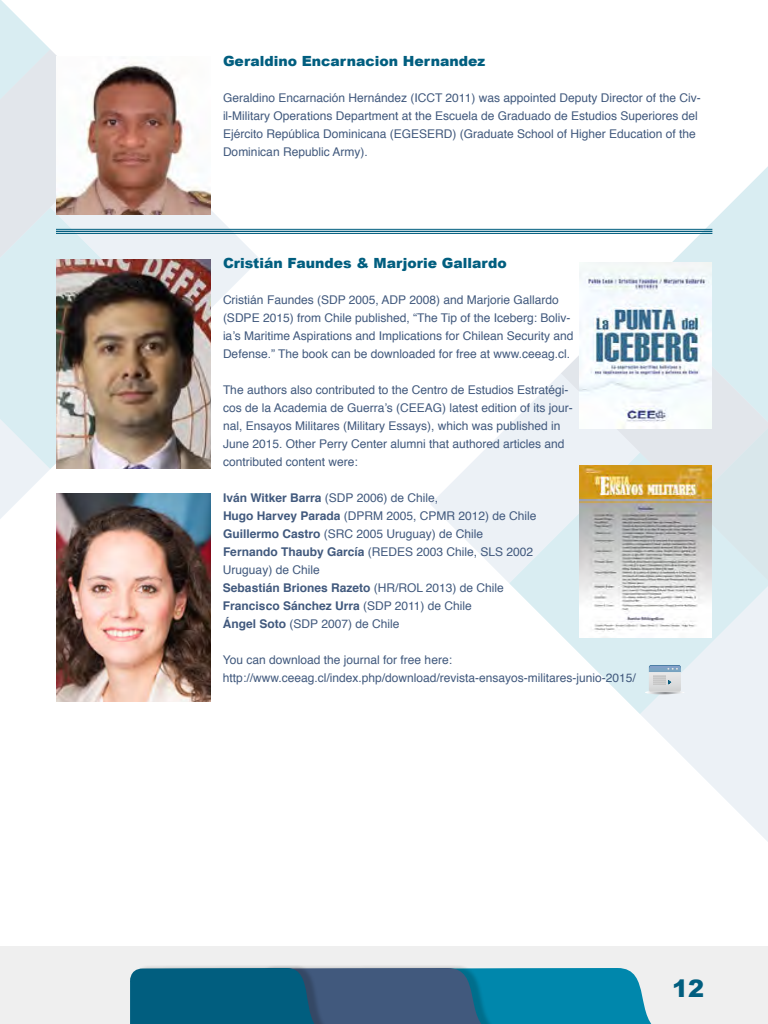
<style>
.page{position:relative;width:768px;height:1024px;background:#fff}
.page>*{position:absolute;margin:0;border:0;box-sizing:border-box;transform-origin:0 0}
.t1{font:900 24px "Arial";color:#015e7f}
.Titles{font:900 14px "Arial";color:#015e7f}
.Paragraph_Style_1{font:12px/18px "Helvetica";color:#41597d}
.Paragraph_Style_1-2{font:700 12px "Helvetica";color:#41597d}
.s1{font-weight:700}
.s2{font-weight:400}
</style>
<div class="page">
<div style="left:0;top:946px;width:768px;height:78px;background:#efefef"></div>
<div style="left:259px;top:965px;width:244px;height:59px;background:#000;opacity:.19"></div>
<div style="left:135px;top:965px;width:199px;height:59px;background:#000;opacity:.19"></div>
<svg style="left:130px;top:968px;width:522px;height:56px;background:#1a6c8e"></svg>
<svg style="left:0;top:0;width:57px;height:208px;background:#e4ebef"></svg>
<svg style="left:50px;top:128px;width:210px;height:180px"></svg>
<svg style="left:0;top:208px;width:181px;height:261px;background:#deecf1"></svg>
<svg style="left:0;top:338px;width:50px;height:181px;background:#e3f0f4"></svg>
<svg style="left:640px;top:166px;width:128px;height:128px"></svg>
<svg style="left:562px;top:294px;width:206px;height:159px;fill:#d9edf2"></svg>
<svg style="left:430px;top:373px;width:210px;height:210px;fill:#edf1f7"></svg>
<svg style="left:509px;top:453px;width:183px;height:261px"></svg>
<svg style="left:640px;top:635px;width:128px;height:207px;fill:#ecf1f6"></svg>
<svg style="left:692px;top:373px;width:76px;height:262px;background:#dce9ed"></svg>
<img style="left:56px;top:56px;width:155px;height:159px">
<hr style="left:56px;top:229px;width:656px;height:1px;background:#015e7f">
<hr style="left:56px;top:231px;width:656px;height:1px;background:#015e7f">
<hr style="left:56px;top:233px;width:656px;height:1px;background:#015e7f">
<img style="left:56px;top:259px;width:155px;height:210px">
<img style="left:56px;top:493px;width:155px;height:209px">
<img style="left:579px;top:262px;width:133px;height:167px">
<svg style="left:645px;top:665px;width:40px;height:29px"></svg>
<img style="left:579px;top:465px;width:133px;height:173px">
<p class="Titles" style="left:223px;top:51px;width:264px">Geraldino Encarnacion Hernandez</p>
<p class="Paragraph_Style_1" style="left:223px;top:89px;width:479px">Geraldino Encarnación Hernández (ICCT 2011) was appointed Deputy Director of the Civ&shy;il-Military Operations Department at the Escuela de Graduado de Estudios Superiores del Ejército República Dominicana (EGESERD) (Graduate School of Higher Education of the Dominican Republic Army).</p>
<p class="Titles" style="left:223px;top:253px;width:285px">Cristián Faundes &amp; Marjorie Gallardo</p>
<p class="Paragraph_Style_1" style="left:223px;top:291px;width:352px">Cristián Faundes (SDP 2005, ADP 2008) and Marjorie Gallardo (SDPE 2015) from Chile published, “The Tip of the Iceberg: Boliv&shy;ia’s Maritime Aspirations and Implications for Chilean Security and Defense.” The book can be downloaded for free at www.ceeag.cl.</p>
<p class="Paragraph_Style_1" style="left:223px;top:381px;width:351px">The authors also contributed to the Centro de Estudios Estratégi&shy;cos de la Academia de Guerra’s (CEEAG) latest edition of its jour&shy;nal, Ensayos Militares (Military Essays), which was published in June 2015. Other Perry Center alumni that authored articles and contributed content were:</p>
<p class="Paragraph_Style_1" style="left:223px;top:489px;width:217px"><span class="s1">Iván Witker Barra</span> (SDP 2006) de Chile,</p>
<p class="Paragraph_Style_1" style="left:223px;top:507px;width:315px"><span class="s1">Hugo Harvey Parada</span> (DPRM 2005, CPMR 2012) de Chile</p>
<p class="Paragraph_Style_1" style="left:223px;top:525px;width:262px"><span class="s1">Guillermo Castro</span> (SRC 2005 Uruguay) de Chile</p>
<p class="Paragraph_Style_1" style="left:223px;top:543px;width:312px"><span class="s1">Fernando Thauby García</span> (REDES 2003 Chile, SLS 2002<br>Uruguay) de Chile</p>
<p class="Paragraph_Style_1-2" style="left:223px;top:578px;width:282px">Sebastián Briones Razeto <span class="s2">(HR/ROL 2013) de Chile</span></p>
<p class="Paragraph_Style_1-2" style="left:223px;top:596px;width:251px">Francisco Sánchez Urra <span class="s2">(SDP 2011) de Chile</span></p>
<p class="Paragraph_Style_1" style="left:223px;top:615px;width:178px"><span class="s1">Ángel Soto</span> (SDP 2007) de Chile</p>
<p class="Paragraph_Style_1" style="left:223px;top:651px;width:414px">You can download the journal for free here: http://www.ceeag.cl/index.php/download/revista-ensayos-militares-junio-2015/</p>
<h1 class="t1" style="left:672px;top:971px;width:34px">12</h1>
</div>
